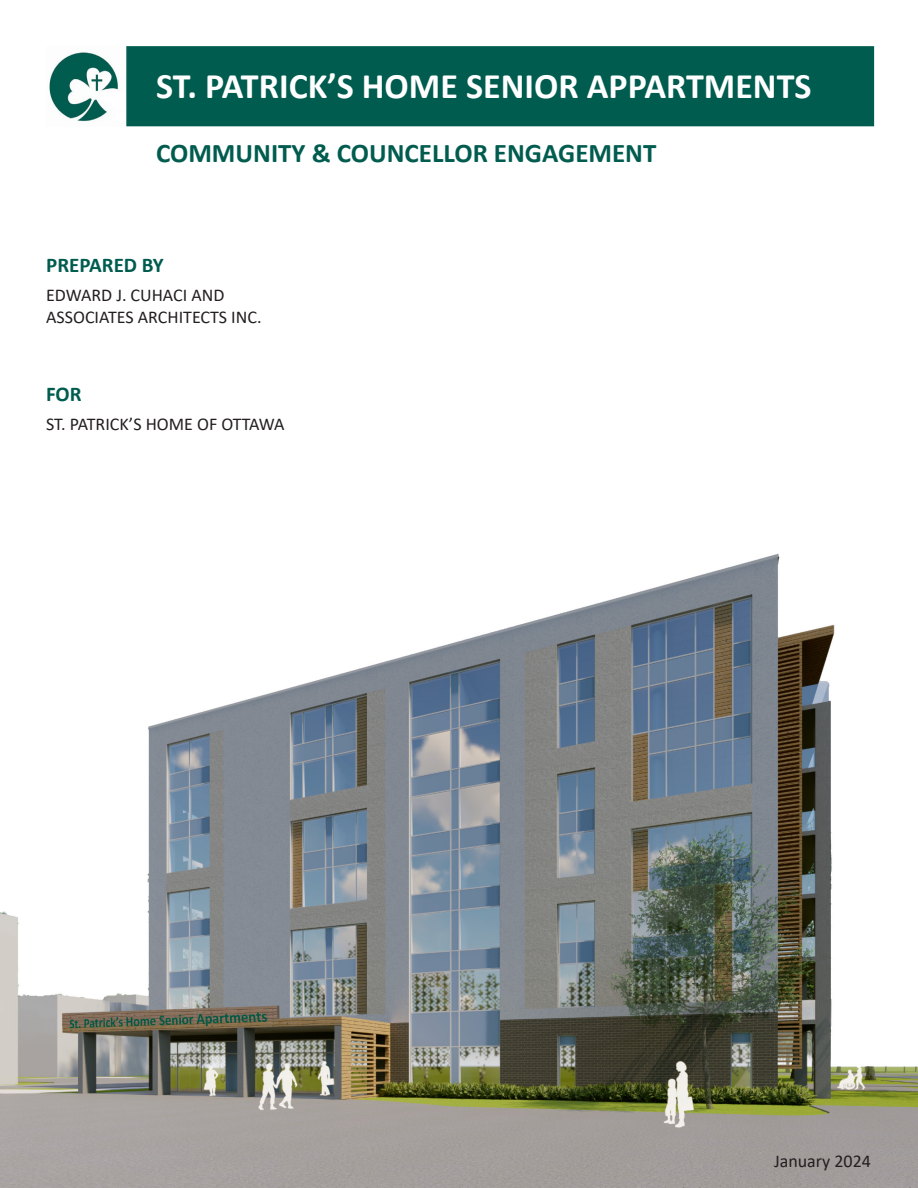
<style>
.page{position:relative;width:918px;height:1188px;background:#fff}
.page>*{position:absolute;margin:0;border:0;box-sizing:border-box;transform-origin:0 0}
.t1{font:700 36px "Calibri";color:#fff}
.t2{font:700 27px "Calibri";color:#005c4f}
.t3{font:700 21px "Calibri";color:#005c4f}
.t4{font:18px/21.6px "Calibri";color:#231f20}
</style>
<div class="page">
<img style="left:0;top:553px;width:918px;height:635px">
<img style="left:49px;top:52px;width:70px;height:70px">
<div style="left:126px;top:46px;width:748px;height:80px;background:#005c4f;border:2px solid #005c4f"></div>
<h1 class="t1" style="left:156px;top:73px;width:657px">ST. PATRICK’S HOME SENIOR APPARTMENTS</h1>
<h2 class="t2" style="left:156px;top:144px;width:502px">COMMUNITY &amp; COUNCELLOR ENGAGEMENT</h2>
<p class="t3" style="left:46px;top:258px;width:119px">PREPARED BY</p>
<p class="t4" style="left:46px;top:286px;width:217px">EDWARD J. CUHACI AND<br>ASSOCIATES ARCHITECTS INC.</p>
<p class="t3" style="left:46px;top:386px;width:37px">FOR</p>
<p class="t4" style="left:46px;top:414px;width:240px">ST. PATRICK’S HOME OF OTTAWA</p>
<p class="t4" style="left:774px;top:1151px;width:98px">January 2024</p>
</div>
